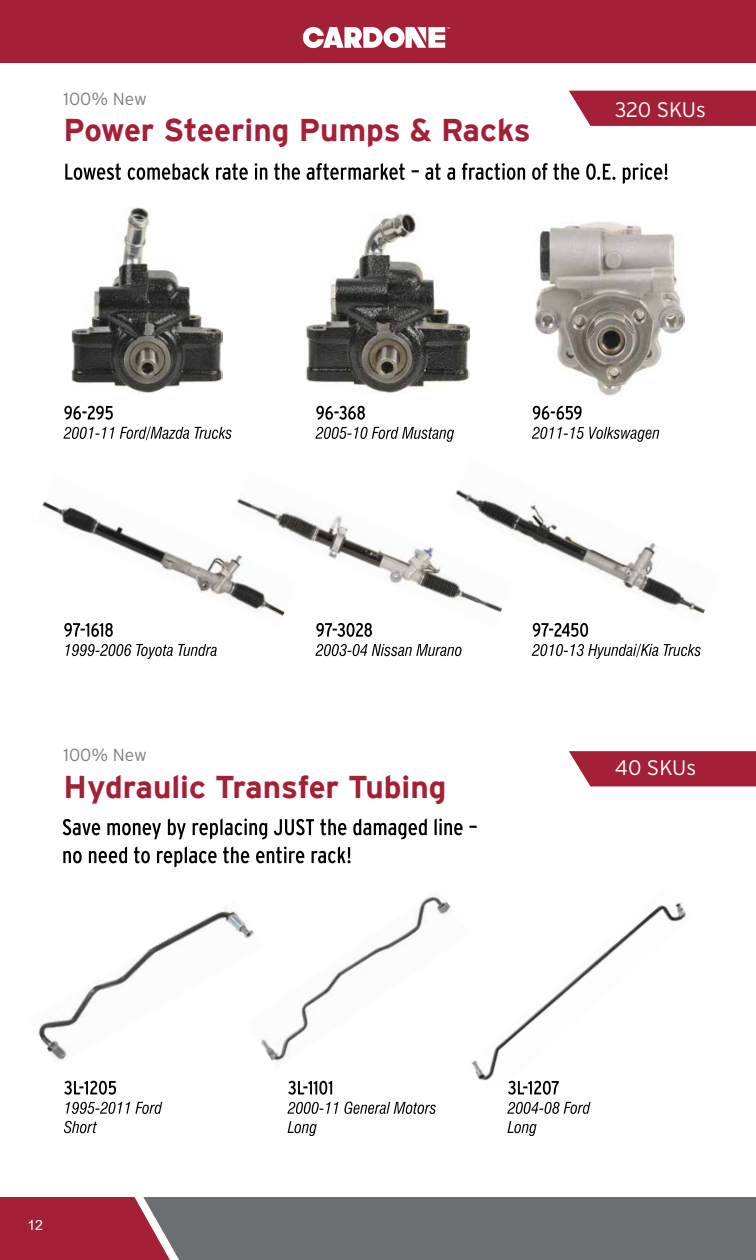
<style>
.page{position:relative;width:756px;height:1260px;background:#fff}
.page>*{position:absolute;margin:0;border:0;box-sizing:border-box;transform-origin:0 0}
.t1{font:700 31.5px "Interstate";color:#a42036}
.t2{font:300 21px "Interstate";color:#fff}
.t3{font:300 17.5px "Interstate";color:#7c7e81}
.t4{font:14px "Arial";color:#fff}
</style>
<div class="page">
<div style="left:179px;top:1197px;width:577px;height:63px;background:#6d6e71"></div>
<svg style="left:0;top:1197px;width:179px;height:63px;background:#a33245"></svg>
<div style="left:0;top:0;width:756px;height:63px;background:#a42036"></div>
<svg style="left:303px;top:27px;width:147px;height:21px"></svg>
<svg style="left:65px;top:163px;width:603px;height:21px"></svg>
<svg style="left:63px;top:847px;width:288px;height:20px"></svg>
<svg style="left:63px;top:819px;width:414px;height:20px"></svg>
<img style="left:71px;top:207px;width:151px;height:186px">
<img style="left:38px;top:910px;width:208px;height:150px">
<img style="left:42px;top:501px;width:189px;height:122px">
<svg style="left:63px;top:427px;width:169px;height:13px"></svg>
<svg style="left:64px;top:406px;width:49px;height:14px"></svg>
<svg style="left:64px;top:1121px;width:33px;height:12px"></svg>
<svg style="left:66px;top:1102px;width:96px;height:12px"></svg>
<svg style="left:64px;top:1081px;width:52px;height:14px"></svg>
<svg style="left:66px;top:644px;width:151px;height:15px"></svg>
<svg style="left:64px;top:623px;width:49px;height:14px"></svg>
<img style="left:305px;top:214px;width:164px;height:179px">
<img style="left:246px;top:896px;width:206px;height:167px">
<img style="left:231px;top:497px;width:218px;height:126px">
<img style="left:535px;top:222px;width:150px;height:174px">
<img style="left:471px;top:902px;width:215px;height:179px">
<img style="left:449px;top:489px;width:256px;height:134px">
<svg style="left:315px;top:427px;width:139px;height:15px"></svg>
<svg style="left:316px;top:406px;width:49px;height:14px"></svg>
<svg style="left:288px;top:1121px;width:29px;height:15px"></svg>
<svg style="left:287px;top:1102px;width:149px;height:12px"></svg>
<svg style="left:288px;top:1081px;width:44px;height:14px"></svg>
<svg style="left:315px;top:644px;width:147px;height:12px"></svg>
<svg style="left:316px;top:623px;width:56px;height:14px"></svg>
<svg style="left:532px;top:427px;width:127px;height:15px"></svg>
<svg style="left:533px;top:406px;width:49px;height:14px"></svg>
<svg style="left:507px;top:1121px;width:30px;height:15px"></svg>
<svg style="left:507px;top:1102px;width:84px;height:12px"></svg>
<svg style="left:508px;top:1081px;width:51px;height:14px"></svg>
<svg style="left:532px;top:644px;width:169px;height:15px"></svg>
<svg style="left:533px;top:623px;width:55px;height:14px"></svg>
<svg style="left:569px;top:91px;width:187px;height:35px;background:#a92d41"></svg>
<svg style="left:569px;top:751px;width:187px;height:35px;background:#a92d42"></svg>
<p class="t3" style="left:64px;top:89px;width:85px">100% New</p>
<p class="t1" style="left:64px;top:113px;width:469px">Power Steering Pumps &amp; Racks</p>
<p class="t2" style="left:615px;top:97px;width:93px">320 SKUs</p>
<p class="t3" style="left:64px;top:745px;width:85px">100% New</p>
<p class="t1" style="left:64px;top:769px;width:385px">Hydraulic Transfer Tubing</p>
<p class="t4" style="left:27px;top:1216px;width:17px">12</p>
<p class="t2" style="left:615px;top:756px;width:83px">40 SKUs</p>
</div>
